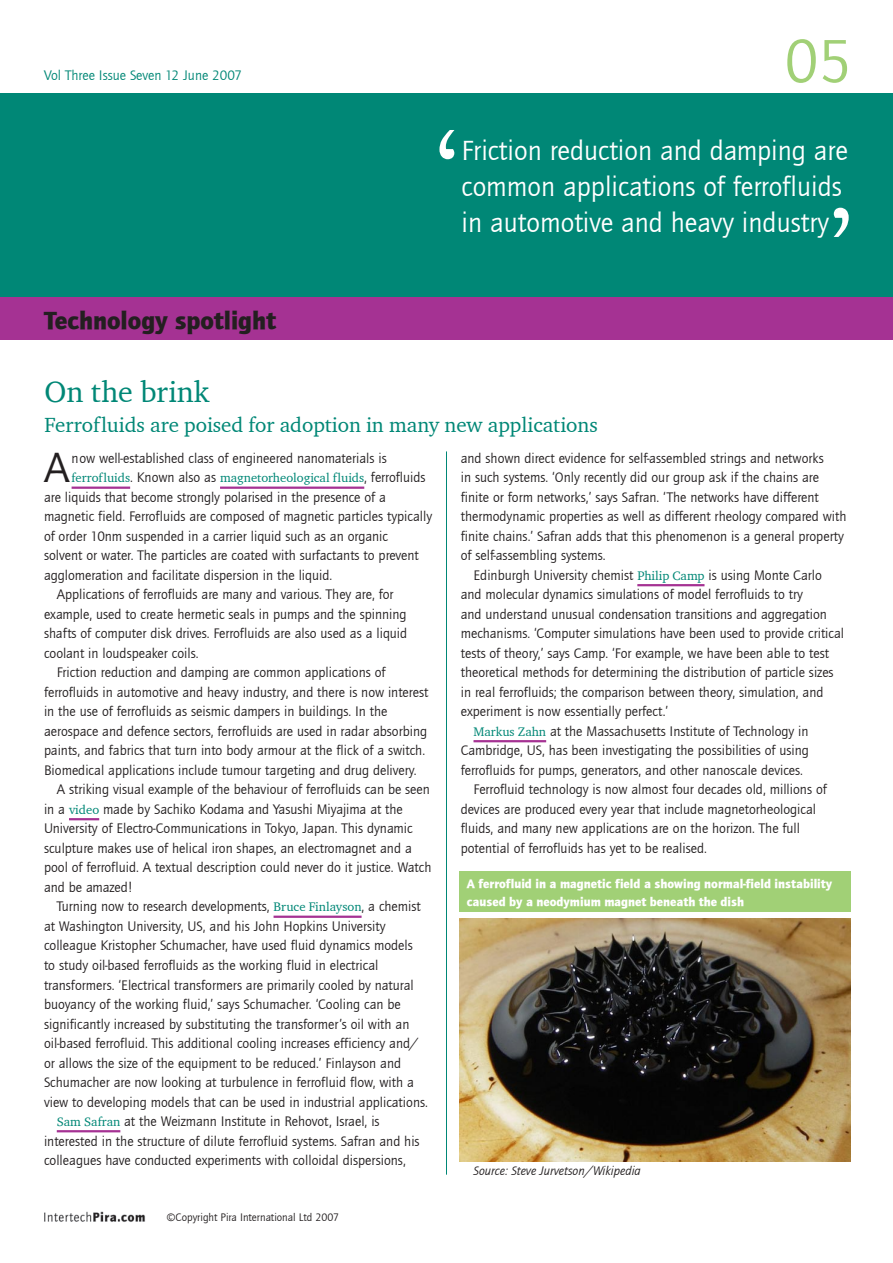
<style>
.page{position:relative;width:893px;height:1263px;background:#fff}
.page>*{position:absolute;margin:0;border:0;box-sizing:border-box;transform-origin:0 0}
.Quotes{font:108px "Charter ITC";color:#fff}
.t1{font:63px "Quay Sans ITCTT Book";color:#a1d076}
.Text_Para_1{font:43.5px "Quay Sans ITCTT Book";color:#231f20}
.B_Head{font:30px "Charter ITC";color:#008776}
.Quotes-2{font:28.5px/36px "Quay Sans ITCTT Book";color:#fff}
.t2{font:25.5px "Quay Sans ITCTT Black";color:#231f20}
.B_Head-2{font:21px "Charter ITC";color:#008776}
.Text_Para_2{font:14.25px/19.5px "Quay Sans ITCTT Book";color:#231f20}
.Text_Para_1-2{font:14.25px/19.5px "Quay Sans ITCTT Book";color:#231f20}
.Issue_date_and_numbe{font:14.25px "Quay Sans ITCTT Book";color:#008776}
.Table_Caption{font:12.75px/18px "Quay Sans ITCTT Black";color:#fff}
.Text_Para_1-3{font:12.75px "Charter ITC";color:#008776}
.Table_Source{font:italic 12.75px "Quay Sans ITCTT Book";color:#231f20}
.Copyright{font:11.25px "Quay Sans ITCTT Book";color:#231f20}
.s1{font-family:"Quay Sans ITCTT Book";font-size:14.25px;color:#231f20}
.s2{font-family:"Charter ITC";font-size:12.75px;color:#008776}
</style>
<div class="page">
<div style="left:0;top:94px;width:893px;height:204px;background:#008776"></div>
<div style="left:0;top:298px;width:893px;height:42px;background:#a53293"></div>
<hr style="left:446px;top:451px;width:1px;height:724px;background:#008776">
<img style="left:44px;top:1211px;width:101px;height:11px">
<hr style="left:637px;top:584px;width:67px;height:2px;background:#a53293">
<hr style="left:473px;top:740px;width:73px;height:2px;background:#a53293">
<hr style="left:72px;top:486px;width:58px;height:3px;background:#a53293">
<hr style="left:220px;top:486px;width:144px;height:3px;background:#a53293">
<hr style="left:69px;top:818px;width:30px;height:2px;background:#a53293">
<hr style="left:274px;top:915px;width:88px;height:3px;background:#a53293">
<hr style="left:57px;top:1130px;width:63px;height:2px;background:#a53293">
<img style="left:459px;top:918px;width:391px;height:243px">
<div style="left:459px;top:872px;width:391px;height:40px;background:#a1d076"></div>
<p class="Issue_date_and_numbe" style="left:44px;top:67px;width:199px">Vol Three Issue Seven 12 June 2007</p>
<p class="t2" style="left:44px;top:304px;width:234px">Technology spotlight</p>
<p class="t1" style="left:785px;top:22px;width:69px">05</p>
<p class="Quotes" style="left:436px;top:103px;width:23px">‘</p>
<p class="Quotes-2" style="left:462px;top:132px;width:388px">Friction reduction and damping are common applications of ferrofluids in automotive and heavy industry</p>
<p class="Quotes" style="left:830px;top:180px;width:23px">’</p>
<p class="B_Head" style="left:44px;top:373px;width:166px">On the brink</p>
<p class="B_Head-2" style="left:44px;top:412px;width:555px">Ferrofluids are poised for adoption in many new applications</p>
<p class="Text_Para_1" style="left:44px;top:441px;width:27px">A</p>
<p class="Text_Para_1-2" style="left:72px;top:448px;width:317px">now well-established class of engineered nanomaterials is</p>
<p class="Text_Para_1-3" style="left:72px;top:470px;width:355px">ferrofluids<span class="s1">. Known also as</span> magnetorheological fluids<span class="s1">, ferrofluids</span></p>
<p class="Text_Para_1-2" style="left:44px;top:487px;width:390px">are liquids that become strongly polarised in the presence of a magnetic field. Ferrofluids are composed of magnetic particles typically of order 10nm suspended in a carrier liquid such as an organic<br>solvent or water. The particles are coated with surfactants to prevent agglomeration and facilitate dispersion in the liquid.</p>
<p class="Text_Para_2" style="left:44px;top:585px;width:365px;text-indent:13px">Applications of ferrofluids are many and various. They are, for example, used to create hermetic seals in pumps and the spinning shafts of computer disk drives. Ferrofluids are also used as a liquid coolant in loudspeaker coils.</p>
<p class="Text_Para_2" style="left:44px;top:663px;width:386px;text-indent:13px">Friction reduction and damping are common applications of ferrofluids in automotive and heavy industry, and there is now interest in the use of ferrofluids as seismic dampers in buildings. In the aerospace and defence sectors, ferrofluids are used in radar absorbing paints, and fabrics that turn into body armour at the flick of a switch.<br>Biomedical applications include tumour targeting and drug delivery.</p>
<p class="Text_Para_2" style="left:44px;top:780px;width:389px;text-indent:13px">A striking visual example of the behaviour of ferrofluids can be seen in a <span class="s2">video</span> made by Sachiko Kodama and Yasushi Miyajima at the University of Electro-Communications in Tokyo, Japan. This dynamic sculpture makes use of helical iron shapes, an electromagnet and a pool of ferrofluid. A textual description could never do it justice. Watch and be amazed!</p>
<p class="Text_Para_2" style="left:44px;top:897px;width:385px;text-indent:13px">Turning now to research developments, <span class="s2">Bruce Finlayson</span>, a chemist at Washington University, US, and his John Hopkins University colleague Kristopher Schumacher, have used fluid dynamics models<br>to study oil-based ferrofluids as the working fluid in electrical transformers. ‘Electrical transformers are primarily cooled by natural buoyancy of the working fluid,’ says Schumacher. ‘Cooling can be significantly increased by substituting the transformer’s oil with an oil-based ferrofluid. This additional cooling increases efficiency and/ or allows the size of the equipment to be reduced.’ Finlayson and Schumacher are now looking at turbulence in ferrofluid flow, with a view to developing models that can be used in industrial applications.</p>
<p class="Text_Para_2" style="left:44px;top:1111px;width:377px;text-indent:13px"><span class="s2">Sam Safran</span> at the Weizmann Institute in Rehovot, Israel, is interested in the structure of dilute ferrofluid systems. Safran and his colleagues have conducted experiments with colloidal dispersions,</p>
<p class="Copyright" style="left:167px;top:1210px;width:174px">©Copyright Pira International Ltd 2007</p>
<p class="Text_Para_2" style="left:461px;top:448px;width:387px">and shown direct evidence for self-assembled strings and networks<br>in such systems. ‘Only recently did our group ask if the chains are finite or form networks,’ says Safran. ‘The networks have different thermodynamic properties as well as different rheology compared with finite chains.’ Safran adds that this phenomenon is a general property of self-assembling systems.</p>
<p class="Text_Para_2" style="left:461px;top:565px;width:385px;text-indent:13px">Edinburgh University chemist <span class="s2">Philip Camp</span> is using Monte Carlo and molecular dynamics simulations of model ferrofluids to try<br>and understand unusual condensation transitions and aggregation mechanisms. ‘Computer simulations have been used to provide critical tests of theory,’ says Camp. ‘For example, we have been able to test theoretical methods for determining the distribution of particle sizes in real ferrofluids; the comparison between theory, simulation, and experiment is now essentially perfect.’</p>
<p class="Text_Para_2" style="left:461px;top:721px;width:350px;text-align:justify;text-indent:13px"><span class="s2">Markus Zahn</span> at the Massachusetts Institute of Technology in Cambridge, US, has been investigating the possibilities of using ferrofluids for pumps, generators, and other nanoscale devices.</p>
<p class="Text_Para_2" style="left:461px;top:780px;width:367px;text-indent:13px">Ferrofluid technology is now almost four decades old, millions of devices are produced every year that include magnetorheological fluids, and many new applications are on the horizon. The full potential of ferrofluids has yet to be realised.</p>
<p class="Table_Caption" style="left:467px;top:874px;width:367px">A ferrofluid in a magnetic field a showing normal-field instability caused by a neodymium magnet beneath the dish</p>
<p class="Table_Source" style="left:473px;top:1163px;width:169px">Source: Steve Jurvetson/Wikipedia</p>
</div>
